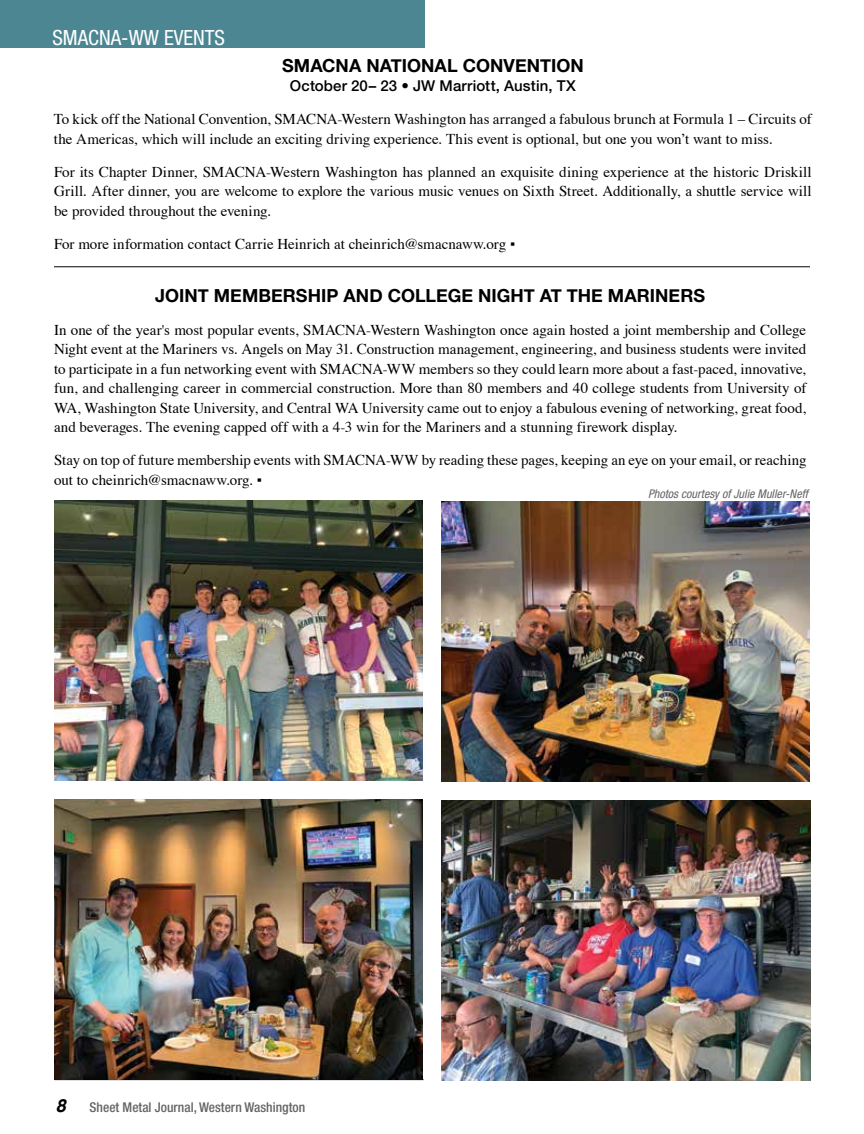
<style>
.page{position:relative;width:864px;height:1134px;background:#fff}
.page>*{position:absolute;margin:0;border:0;box-sizing:border-box;transform-origin:0 0}
.t1{font:condensed 21px "Helvetica Neue LT Std";color:#fff}
.t2{font:700 18px "Helvetica Neue";letter-spacing:.005em;color:#000}
.t3{font:italic 700 18px "Helvetica";color:#000}
.t4{font:15px/19.5px "Times";color:#000}
.t5{font:500 15px "Helvetica Neue LT Std";letter-spacing:.01em;color:#000}
.t6{font:500 condensed 13.5px "Helvetica Neue LT Std";color:#636466}
.t7{font:italic condensed 12px "Helvetica Neue";letter-spacing:.005em;color:#636466}
.s1{font-family:"Times New Roman"}
</style>
<div class="page">
<div style="left:0;top:0;width:424px;height:48px;background:#4c8692"></div>
<hr style="left:55px;top:1079px;width:369px;height:1px;background:#000">
<hr style="left:54px;top:266px;width:756px;height:1px;background:#000">
<img style="left:55px;top:500px;width:368px;height:280px">
<img style="left:441px;top:502px;width:369px;height:280px">
<img style="left:441px;top:800px;width:370px;height:280px">
<img style="left:54px;top:799px;width:369px;height:280px">
<h1 class="t1" style="left:52px;top:25px;width:174px">SMACNA-WW EVENTS</h1>
<p class="t2" style="left:282px;top:51px;width:303px">SMACNA NATIONAL CONVENTION</p>
<p class="t5" style="left:290px;top:77px;width:287px">October 20– 23 • JW Marriott, Austin, TX</p>
<p class="t4" style="left:54px;top:108px;width:759px">To kick off the National Convention, SMACNA-Western Washington has arranged a fabulous brunch at Formula 1 – Circuits of the Americas, which will include an exciting driving experience. This event is optional, but one you won’t want to miss.</p>
<p class="t4" style="left:54px;top:160px;width:759px;text-align:justify">For its Chapter Dinner, SMACNA-Western Washington has planned an exquisite dining experience at the historic Driskill Grill. After dinner, you are welcome to explore the various music venues on Sixth Street. Additionally, a shuttle service will be provided throughout the evening.</p>
<p class="t4" style="left:54px;top:232px;width:463px">For more information contact Carrie Heinrich at cheinrich@smacnaww.org <span class="s1">▪</span></p>
<p class="t2" style="left:155px;top:281px;width:551px">JOINT MEMBERSHIP AND COLLEGE NIGHT AT THE MARINERS</p>
<p class="t4" style="left:54px;top:319px;width:754px;text-align:justify">In one of the year's most popular events, SMACNA-Western Washington once again hosted a joint membership and College Night event at the Mariners vs. Angels on May 31. Construction management, engineering, and business students were invited to participate in a fun networking event with SMACNA-WW members so they could learn more about a fast-paced, innovative, fun, and challenging career in commercial construction. More than 80 members and 40 college students from University of WA, Washington State University, and Central WA University came out to enjoy a fabulous evening of networking, great food, and beverages. The evening capped off with a 4-3 win for the Mariners and a stunning firework display.</p>
<p class="t4" style="left:54px;top:449px;width:754px">Stay on top of future membership events with SMACNA-WW by reading these pages, keeping an eye on your email, or reaching out to cheinrich@smacnaww.org. <span class="s1">▪</span></p>
<p class="t7" style="left:648px;top:487px;width:161px">Photos courtesy of Julie Muller-Neff</p>
<p class="t3" style="left:56px;top:1091px;width:12px">8</p>
<p class="t6" style="left:90px;top:1099px;width:217px">Sheet Metal Journal, Western Washington</p>
</div>
